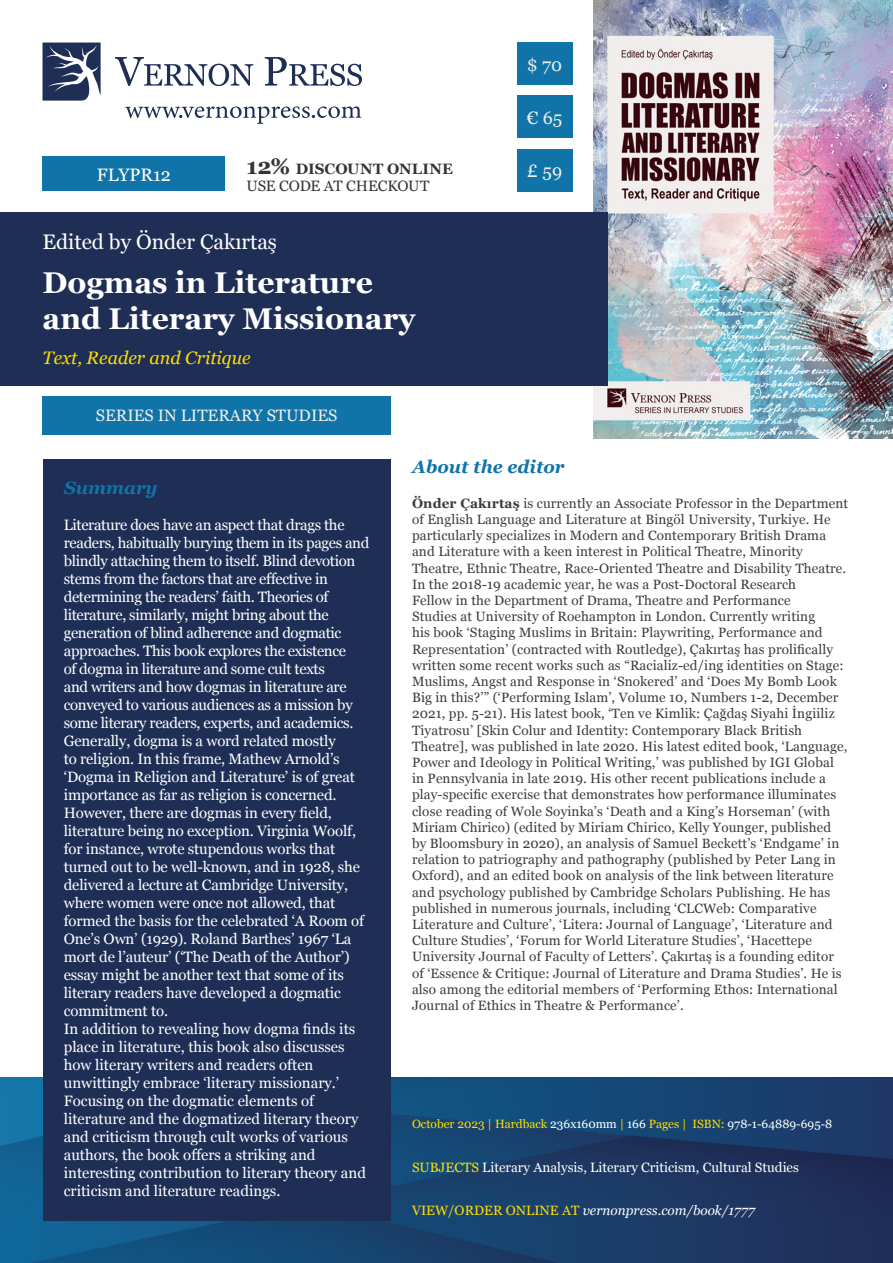
<style>
.page{position:relative;width:893px;height:1263px;background:#fff}
.page>*{position:absolute;margin:0;border:0;box-sizing:border-box;transform-origin:0 0}
.t1{font:700 30px/36px "Georgia";color:#fff}
.t2{font:21px "Georgia";color:#fff}
.t3{font:18px "Georgia";letter-spacing:.07em;color:#ededed}
.t4{font:italic 18px "Georgia";color:#fd0}
.t5{font:italic 700 18px "Georgia";color:#1074a9}
.t6{font:18px "Georgia";color:#fff}
.t7{font:16.5px "Georgia";color:#ededed}
.t8{font:15px/18px "Georgia";letter-spacing:-.01em;color:#fff}
.t9{font:15px/16.5px "Georgia";letter-spacing:-.015em;color:#383431}
.t10{font:13.5px/16.2px "Georgia";letter-spacing:.01em;color:#3c3c3b}
.t11{font:13.5px "Georgia";color:#fff}
.t12{font:italic 13.5px "Georgia";color:#fff}
.t13{font:12px "Georgia";color:#ffde00}
.s1{font-weight:700;font-size:22.5px}
.s2{font-weight:700}
.s3{color:#fff}
.s4{color:#ffde00}
.s5{font-style:normal;color:#ffde00}
</style>
<div class="page">
<svg style="left:115px;top:57px;width:138px;height:29px"></svg>
<svg style="left:265px;top:57px;width:97px;height:29px"></svg>
<svg style="left:43px;top:43px;width:58px;height:58px"></svg>
<svg style="left:125px;top:106px;width:236px;height:18px"></svg>
<img style="left:0;top:1078px;width:893px;height:185px">
<img style="left:594px;top:0;width:299px;height:439px">
<div style="left:517px;top:43px;width:55px;height:42px;background:#1074a9"></div>
<div style="left:517px;top:96px;width:55px;height:42px;background:#1074a9"></div>
<div style="left:517px;top:149px;width:55px;height:42px;background:#1074a9"></div>
<div style="left:43px;top:157px;width:182px;height:34px;background:#1074a9"></div>
<div style="left:43px;top:396px;width:348px;height:38px;background:#1074a9"></div>
<div style="left:0;top:212px;width:608px;height:173px;background:#1f2e55"></div>
<div style="left:43px;top:459px;width:348px;height:761px;background:#1f2e55"></div>
<h3 class="t3" style="left:527px;top:51px;width:37px">$ 70</h3>
<h3 class="t3" style="left:527px;top:104px;width:37px">€ 65</h3>
<p class="t9" style="left:247px;top:160px;width:208px"><span class="s1">12%</span> <span class="s2">DISCOUNT ONLINE<br></span>USE CODE AT CHECKOUT</p>
<h3 class="t6" style="left:97px;top:161px;width:76px">FLYPR12</h3>
<h3 class="t3" style="left:527px;top:158px;width:37px">£ 59</h3>
<h2 class="t2" style="left:43px;top:227px;width:236px">Edited by Önder Çakırtaş</h2>
<h1 class="t1" style="left:43px;top:263px;width:374px">Dogmas in Literature and Literary Missionary</h1>
<h3 class="t4" style="left:43px;top:345px;width:210px">Text, Reader and Critique</h3>
<p class="t7" style="left:96px;top:404px;width:243px">SERIES IN LITERARY STUDIES</p>
<h3 class="t5" style="left:64px;top:474px;width:95px">Summary</h3>
<p class="t8" style="left:64px;top:515px;width:307px">Literature does have an aspect that drags the readers, habitually burying them in its pages and blindly attaching them to itself. Blind devotion stems from the factors that are effective in determining the readers’ faith. Theories of literature, similarly, might bring about the generation of blind adherence and dogmatic approaches. This book explores the existence<br>of dogma in literature and some cult texts<br>and writers and how dogmas in literature are conveyed to various audiences as a mission by some literary readers, experts, and academics.<br>Generally, dogma is a word related mostly<br>to religion. In this frame, Mathew Arnold’s ‘Dogma in Religion and Literature’ is of great importance as far as religion is concerned.<br>However, there are dogmas in every field, literature being no exception. Virginia Woolf, for instance, wrote stupendous works that turned out to be well-known, and in 1928, she delivered a lecture at Cambridge University, where women were once not allowed, that formed the basis for the celebrated ‘A Room of One’s Own’ (1929). Roland Barthes’ 1967 ‘La mort de l’auteur’ (‘The Death of the Author’) essay might be another text that some of its literary readers have developed a dogmatic commitment to.<br>In addition to revealing how dogma finds its place in literature, this book also discusses how literary writers and readers often unwittingly embrace ‘literary missionary.’ Focusing on the dogmatic elements of literature and the dogmatized literary theory and criticism through cult works of various authors, the book offers a striking and interesting contribution to literary theory and criticism and literature readings.</p>
<h3 class="t5" style="left:412px;top:453px;width:154px">About the editor</h3>
<p class="t10" style="left:412px;top:494px;width:438px"><span class="s2">Önder Çakırtaş</span> is currently an Associate Professor in the Department of English Language and Literature at Bingöl University, Turkiye. He particularly specializes in Modern and Contemporary British Drama and Literature with a keen interest in Political Theatre, Minority Theatre, Ethnic Theatre, Race-Oriented Theatre and Disability Theatre.<br>In the 2018-19 academic year, he was a Post-Doctoral Research<br>Fellow in the Department of Drama, Theatre and Performance<br>Studies at University of Roehampton in London. Currently writing<br>his book ‘Staging Muslims in Britain: Playwriting, Performance and Representation’ (contracted with Routledge), Çakırtaş has prolifically written some recent works such as “Racializ-ed/ing identities on Stage:<br>Muslims, Angst and Response in ‘Snokered’ and ‘Does My Bomb Look Big in this?’” (‘Performing Islam’, Volume 10, Numbers 1-2, December 2021, pp. 5-21). His latest book, ‘Ten ve Kimlik: Çağdaş Siyahi İngiiliz Tiyatrosu’ [Skin Colur and Identity: Contemporary Black British Theatre], was published in late 2020. His latest edited book, ‘Language, Power and Ideology in Political Writing,’ was published by IGI Global in Pennsylvania in late 2019. His other recent publications include a play-specific exercise that demonstrates how performance illuminates close reading of Wole Soyinka’s ‘Death and a King’s Horseman’ (with Miriam Chirico) (edited by Miriam Chirico, Kelly Younger, published by Bloomsbury in 2020), an analysis of Samuel Beckett’s ‘Endgame’ in relation to patriography and pathography (published by Peter Lang in Oxford), and an edited book on analysis of the link between literature and psychology published by Cambridge Scholars Publishing. He has published in numerous journals, including ‘CLCWeb: Comparative Literature and Culture’, ‘Litera: Journal of Language’, ‘Literature and Culture Studies’, ‘Forum for World Literature Studies’, ‘Hacettepe University Journal of Faculty of Letters’. Çakırtaş is a founding editor of ‘Essence &amp; Critique: Journal of Literature and Drama Studies’. He is also among the editorial members of ‘Performing Ethos: International Journal of Ethics in Theatre &amp; Performance’.</p>
<p class="t13" style="left:412px;top:1115px;width:422px">October 2023 | Hardback <span class="s3">236x160mm</span> | <span class="s3">166</span> Pages | ISBN: <span class="s3">978-1-64889-695-8</span></p>
<p class="t11" style="left:412px;top:1157px;width:388px"><span class="s4">SUBJECTS</span> Literary Analysis, Literary Criticism, Cultural Studies</p>
<p class="t12" style="left:412px;top:1200px;width:344px"><span class="s5">VIEW/ORDER ONLINE AT</span> vernonpress.com/book/1777</p>
<h3 class="t3" style="left:647px;top:1197px;width:205px">www.vernonpress.com</h3>
</div>
